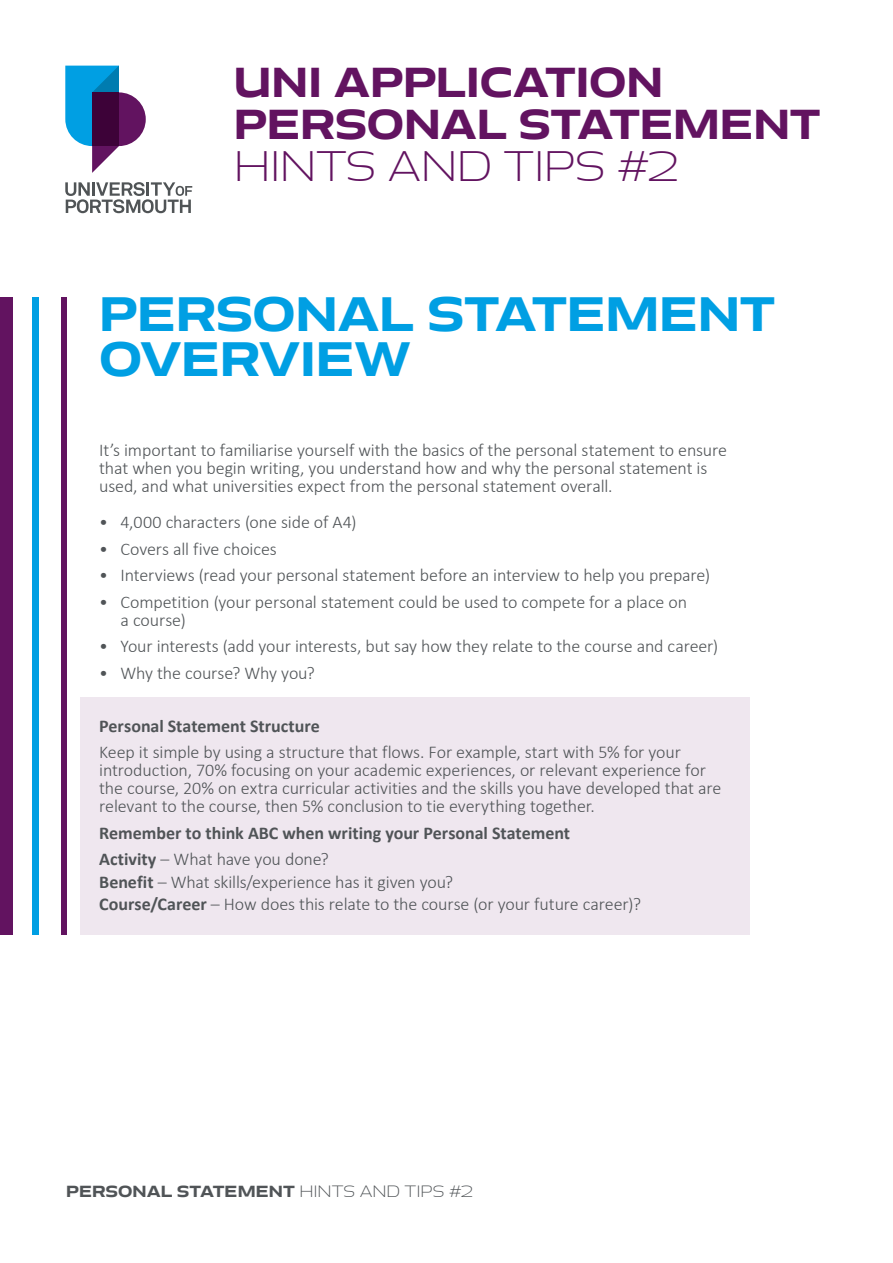
<style>
.page{position:relative;width:893px;height:1263px;background:#fff}
.page>*{position:absolute;margin:0;border:0;box-sizing:border-box;transform-origin:0 0}
.t1{font:700 45px/45px "Aero";letter-spacing:-.01em;color:#009fe3}
.t2{font:700 39px/42px "Aero";letter-spacing:-.01em;color:#621360}
.t3{font:300 39px "Aero";letter-spacing:-.02em;color:#621360}
.t4{font:300 18px/26.5px "Calibri";letter-spacing:-.01em;color:#505457}
.t5{font:700 18px/26.5px "Calibri";color:#505457}
.t6{font:700 15px "Aero";letter-spacing:.005em;color:#505457}
.s1{font-weight:300}
.s2{font-weight:700}
</style>
<div class="page">
<div style="left:81px;top:697px;width:669px;height:238px;background:#efe7ef"></div>
<div style="left:0;top:297px;width:12px;height:638px;background:#621360"></div>
<div style="left:33px;top:297px;width:6px;height:638px;background:#009fe3"></div>
<div style="left:61px;top:297px;width:5px;height:638px;background:#621360"></div>
<svg style="left:65px;top:66px;width:81px;height:107px"></svg>
<div style="left:92px;top:92px;width:27px;height:54px;background:#3d0238"></div>
<svg style="left:65px;top:182px;width:127px;height:31px"></svg>
<h2 class="t2" style="left:234px;top:61px;width:588px">UNI APPLICATION<br>PERSONAL STATEMENT</h2>
<h2 class="t3" style="left:234px;top:142px;width:447px">HINTS AND TIPS #2</h2>
<h1 class="t1" style="left:99px;top:291px;width:678px">PERSONAL STATEMENT<br>OVERVIEW</h1>
<p class="t4" style="left:99px;top:441px;width:629px;line-height:18px">It’s important to familiarise yourself with the basics of the personal statement to ensure that when you begin writing, you understand how and why the personal statement is used, and what universities expect from the personal statement overall.</p>
<p class="t4" style="left:99px;top:509px;width:10px;text-align:justify">• • • •</p>
<p class="t4" style="left:99px;top:633px;width:10px">• •</p>
<p class="t4" style="left:120px;top:509px;width:591px">4,000 characters (one side of A4)<br>Covers all five choices<br>Interviews (read your personal statement before an interview to help you prepare)<br>Competition (your personal statement could be used to compete for a place on</p>
<p class="t4" style="left:120px;top:606px;width:599px">a course)<br>Your interests (add your interests, but say how they relate to the course and career)<br>Why the course? Why you?</p>
<p class="t5" style="left:99px;top:712px;width:222px">Personal Statement Structure</p>
<p class="t4" style="left:99px;top:743px;width:624px;line-height:18px">Keep it simple by using a structure that flows. For example, start with 5% for your introduction, 70% focusing on your academic experiences, or relevant experience for the course, 20% on extra curricular activities and the skills you have developed that are relevant to the course, then 5% conclusion to tie everything together.</p>
<p class="t5" style="left:99px;top:819px;width:472px">Remember to think ABC when writing your Personal Statement<br>Activity <span class="s1">– What have you done?</span></p>
<p class="t4" style="left:99px;top:870px;width:543px;line-height:22.2px"><span class="s2">Benefit</span> – What skills/experience has it given you?<br><span class="s2">Course/Career</span> – How does this relate to the course (or your future career)?</p>
<p class="t6" style="left:66px;top:1182px;width:408px">PERSONAL STATEMENT <span class="s1">HINTS AND TIPS #2</span></p>
</div>
